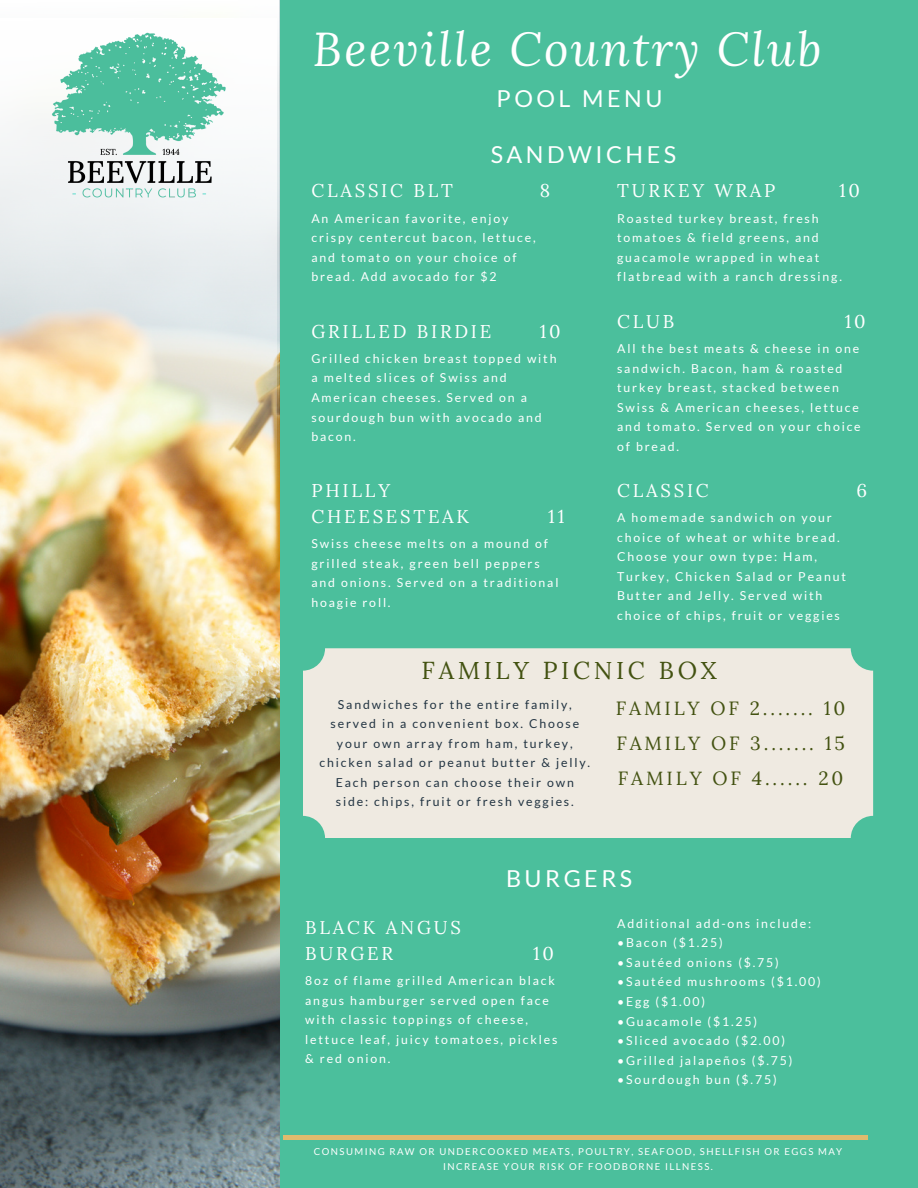
<style>
.page{position:relative;width:918px;height:1188px;background:#4bbf9c}
.page>*{position:absolute;margin:0;border:0;box-sizing:border-box;transform-origin:0 0}
.t1{font:italic 46.95px "Lora";letter-spacing:.05em;color:#fff}
.t2{font:24.45px "Lora";letter-spacing:.15em;color:#435211}
.t3{font:23.4px "Lato";letter-spacing:.15em;color:#fff}
.t4{font:19.05px "Lora";letter-spacing:.15em;color:#435211}
.t5{font:18.45px/25.8px "Lora";letter-spacing:.15em;color:#fff}
.t6{font:12.3px/19.5px "Lato";letter-spacing:.15em;color:#fff}
.t7{font:12.3px/19.5px "Lato";letter-spacing:.15em;color:#223442;text-align:center}
.t8{font:9.6px/15.1px "Lato";letter-spacing:.15em;color:#fff;text-align:center}
</style>
<div class="page">
<img style="left:0;top:0;width:280px;height:1188px">
<hr style="left:283px;top:1136px;width:585px;height:3px;background:#dfbb6e">
<svg style="left:0;top:0;width:279px;height:493px;background:#f5f4ef"></svg>
<svg style="left:0;top:18px;width:276px;height:493px;background:#eee7d4"></svg>
<img style="left:50px;top:24px;width:178px;height:179px">
<div style="left:303px;top:648px;width:570px;height:190px;background:#efeae1;border-radius:22px"></div>
<p class="t1" style="left:313px;top:18px;width:510px">Beeville Country Club</p>
<p class="t3" style="left:497px;top:84px;width:167px">POOL MENU</p>
<p class="t3" style="left:491px;top:140px;width:187px">SANDWICHES</p>
<p class="t5" style="left:311px;top:178px;width:143px">CLASSIC BLT</p>
<p class="t5" style="left:540px;top:178px;width:12px">8</p>
<p class="t6" style="left:311px;top:208px;width:226px">An American favorite, enjoy crispy centercut bacon, lettuce, and tomato on your choice of bread. Add avocado for $2</p>
<p class="t5" style="left:311px;top:318px;width:181px">GRILLED BIRDIE</p>
<p class="t5" style="left:540px;top:318px;width:22px">10</p>
<p class="t6" style="left:311px;top:348px;width:247px">Grilled chicken breast topped with a melted slices of Swiss and<br>American cheeses. Served on a sourdough bun with avocado and bacon.</p>
<p class="t5" style="left:311px;top:477px;width:80px">PHILLY</p>
<p class="t5" style="left:311px;top:503px;width:159px">CHEESESTEAK</p>
<p class="t5" style="left:548px;top:503px;width:18px">11</p>
<p class="t6" style="left:311px;top:534px;width:249px">Swiss cheese melts on a mound of grilled steak, green bell peppers and onions. Served on a traditional hoagie roll.</p>
<p class="t5" style="left:617px;top:178px;width:160px">TURKEY WRAP</p>
<p class="t5" style="left:839px;top:178px;width:22px">10</p>
<p class="t6" style="left:617px;top:208px;width:226px">Roasted turkey breast, fresh tomatoes &amp; field greens, and guacamole wrapped in wheat flatbread with a ranch dressing.</p>
<p class="t5" style="left:617px;top:308px;width:59px">CLUB</p>
<p class="t5" style="left:845px;top:308px;width:22px">10</p>
<p class="t6" style="left:617px;top:339px;width:245px">All the best meats &amp; cheese in one sandwich. Bacon, ham &amp; roasted turkey breast, stacked between<br>Swiss &amp; American cheeses, lettuce and tomato. Served on your choice of bread.</p>
<p class="t5" style="left:617px;top:477px;width:93px">CLASSIC</p>
<p class="t5" style="left:856px;top:477px;width:12px">6</p>
<p class="t6" style="left:617px;top:508px;width:230px">A homemade sandwich on your choice of wheat or white bread.<br>Choose your own type: Ham,<br>Turkey, Chicken Salad or Peanut<br>Butter and Jelly. Served with choice of chips, fruit or veggies</p>
<p class="t2" style="left:422px;top:655px;width:297px">FAMILY PICNIC BOX</p>
<p class="t7" style="left:320px;top:694px;width:272px">Sandwiches for the entire family, served in a convenient box. Choose your own array from ham, turkey, chicken salad or peanut butter &amp; jelly.<br>Each person can choose their own side: chips, fruit or fresh veggies.</p>
<p class="t4" style="left:616px;top:696px;width:231px">FAMILY OF 2....... 10</p>
<p class="t4" style="left:616px;top:731px;width:230px">FAMILY OF 3....... 15</p>
<p class="t4" style="left:618px;top:766px;width:227px">FAMILY OF 4...... 20</p>
<p class="t3" style="left:506px;top:864px;width:128px">BURGERS</p>
<p class="t5" style="left:305px;top:914px;width:157px">BLACK ANGUS<br>BURGER</p>
<p class="t5" style="left:533px;top:940px;width:22px">10</p>
<p class="t6" style="left:305px;top:970px;width:254px">8oz of flame grilled American black angus hamburger served open face with classic toppings of cheese, lettuce leaf, juicy tomatoes, pickles &amp; red onion.</p>
<p class="t6" style="left:617px;top:913px;width:196px">Additional add-ons include:</p>
<p class="t6" style="left:617px;top:933px;width:107px">•Bacon ($1.25)</p>
<p class="t6" style="left:617px;top:952px;width:163px">•Sautéed onions ($.75)</p>
<p class="t6" style="left:617px;top:972px;width:205px">•Sautéed mushrooms ($1.00)</p>
<p class="t6" style="left:617px;top:992px;width:90px">•Egg ($1.00)</p>
<p class="t6" style="left:617px;top:1011px;width:142px">•Guacamole ($1.25)</p>
<p class="t6" style="left:617px;top:1031px;width:169px">•Sliced avocado ($2.00)</p>
<p class="t6" style="left:617px;top:1050px;width:177px">•Grilled jalapeños ($.75)</p>
<p class="t6" style="left:617px;top:1070px;width:161px">•Sourdough bun ($.75)</p>
<p class="t8" style="left:314px;top:1143px;width:530px">CONSUMING RAW OR UNDERCOOKED MEATS, POULTRY, SEAFOOD, SHELLFISH OR EGGS MAY<br>INCREASE YOUR RISK OF FOODBORNE ILLNESS.</p>
</div>
